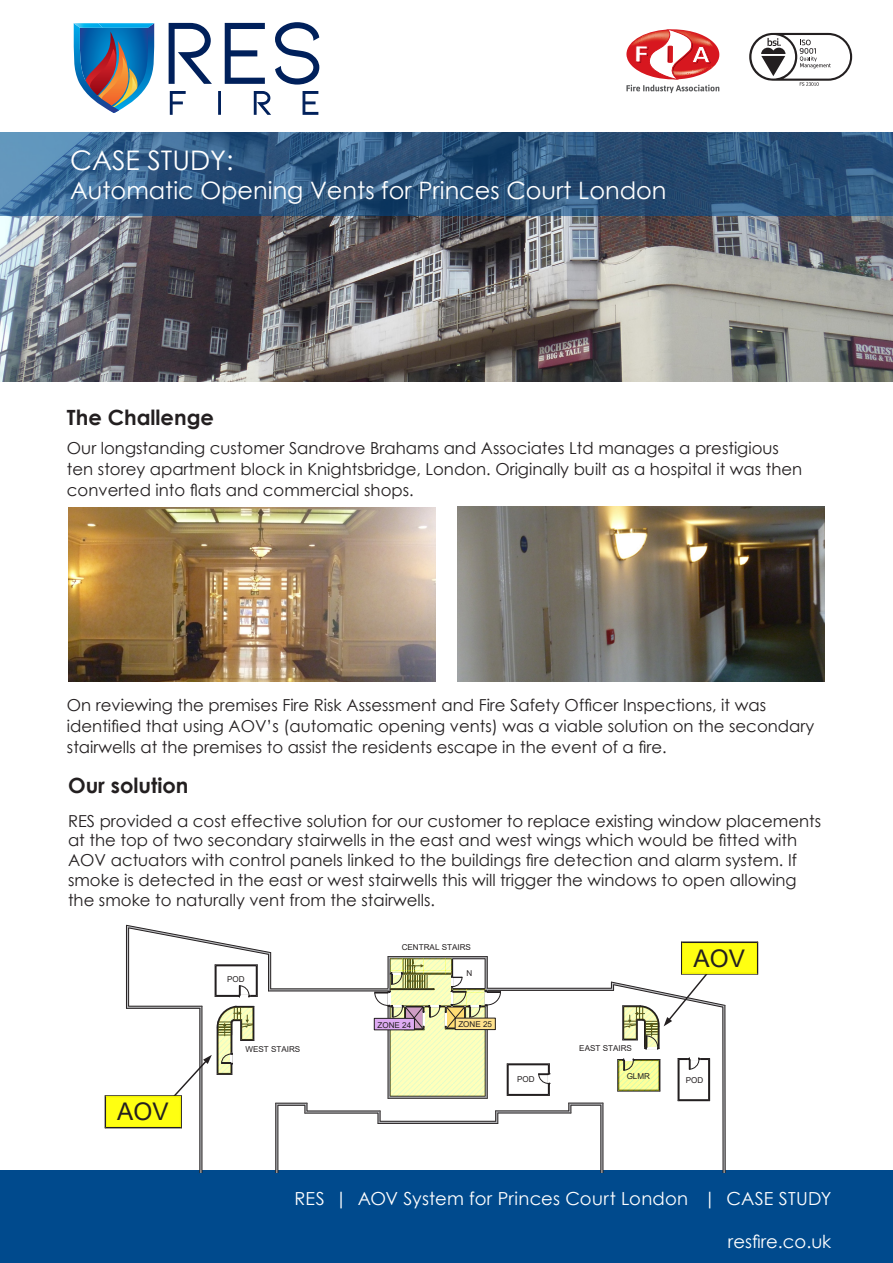
<style>
.page{position:relative;width:893px;height:1263px;background:#fff}
.page>*{position:absolute;margin:0;border:0;box-sizing:border-box;transform-origin:0 0}
.Headline{font:27px "Century Gothic";color:#fff}
.t1{font:24.3px "Arial";color:#231f20}
.Headline-2{font:24px "Century Gothic";color:#fff}
.Body_text{font:700 21px "Century Gothic";color:#231f20}
.Footer2{font:18px "Century Gothic";letter-spacing:.01em;color:#fff}
.Body_text-2{font:16.5px/21px "Century Gothic";color:#231f20}
.t2{font:8.1px "Arial";color:#231f20}
</style>
<div class="page">
<img style="left:0;top:216px;width:893px;height:165px">
<div style="left:0;top:1171px;width:893px;height:92px;background:#004a8d"></div>
<img style="left:68px;top:507px;width:368px;height:174px">
<img style="left:457px;top:506px;width:368px;height:175px">
<svg style="left:105px;top:925px;width:653px;height:247px"></svg>
<hr style="left:105px;top:1096px;width:1px;height:32px;background:#231f20">
<div style="left:106px;top:1097px;width:74px;height:30px;background:#ff1"></div>
<svg style="left:0;top:133px;width:893px;height:83px;background:#2f5880"></svg>
<svg style="left:169px;top:23px;width:43px;height:61px"></svg>
<svg style="left:225px;top:23px;width:40px;height:61px"></svg>
<svg style="left:275px;top:22px;width:44px;height:63px"></svg>
<svg style="left:170px;top:91px;width:16px;height:24px"></svg>
<hr style="left:218px;top:91px;width:3px;height:24px;background:#00205b">
<svg style="left:254px;top:91px;width:17px;height:24px"></svg>
<svg style="left:303px;top:91px;width:15px;height:24px"></svg>
<img style="left:73px;top:23px;width:82px;height:90px">
<img style="left:74px;top:23px;width:29px;height:5px">
<svg style="left:749px;top:33px;width:103px;height:53px"></svg>
<svg style="left:626px;top:29px;width:93px;height:64px"></svg>
<p class="Headline" style="left:70px;top:142px;width:165px">CASE STUDY:</p>
<p class="Headline-2" style="left:70px;top:173px;width:598px">Automatic Opening Vents for Princes Court London</p>
<p class="Body_text" style="left:67px;top:401px;width:148px">The Challenge</p>
<p class="Body_text-2" style="left:67px;top:437px;width:737px">Our longstanding customer Sandrove Brahams and Associates Ltd manages a prestigious ten storey apartment block in Knightsbridge, London. Originally built as a hospital it was then converted into flats and commercial shops.</p>
<p class="Body_text-2" style="left:67px;top:695px;width:749px">On reviewing the premises Fire Risk Assessment and Fire Safety Officer Inspections, it was identified that using AOV’s (automatic opening vents) was a viable solution on the secondary stairwells at the premises to assist the residents escape in the event of a fire.</p>
<p class="Body_text" style="left:68px;top:769px;width:122px">Our solution</p>
<p class="Body_text-2" style="left:68px;top:810px;width:755px;line-height:19.8px">RES provided a cost effective solution for our customer to replace existing window placements at the top of two secondary stairwells in the east and west wings which would be fitted with AOV actuators with control panels linked to the buildings fire detection and alarm system. If smoke is detected in the east or west stairwells this will trigger the windows to open allowing the smoke to naturally vent from the stairwells.</p>
<p class="t2" style="left:402px;top:942px;width:71px">CENTRAL STAIRS</p>
<p class="t1" style="left:694px;top:941px;width:53px">AOV</p>
<p class="t2" style="left:227px;top:974px;width:19px">POD</p>
<p class="t2" style="left:467px;top:967px;width:7px">N</p>
<p class="t2" style="left:377px;top:1019px;width:35px">ZONE 24</p>
<p class="t2" style="left:458px;top:1019px;width:35px">ZONE 25</p>
<p class="t2" style="left:245px;top:1043px;width:56px">WEST STAIRS</p>
<p class="t2" style="left:579px;top:1042px;width:54px">EAST STAIRS</p>
<p class="t1" style="left:117px;top:1095px;width:53px">AOV</p>
<p class="t2" style="left:627px;top:1070px;width:25px">GLMR</p>
<p class="t2" style="left:517px;top:1074px;width:19px">POD</p>
<p class="t2" style="left:686px;top:1074px;width:19px">POD</p>
<p class="Footer2" style="left:295px;top:1186px;width:538px">RES | AOV System for Princes Court London | CASE STUDY</p>
<p class="Footer2" style="left:728px;top:1229px;width:105px">resfire.co.uk</p>
</div>
